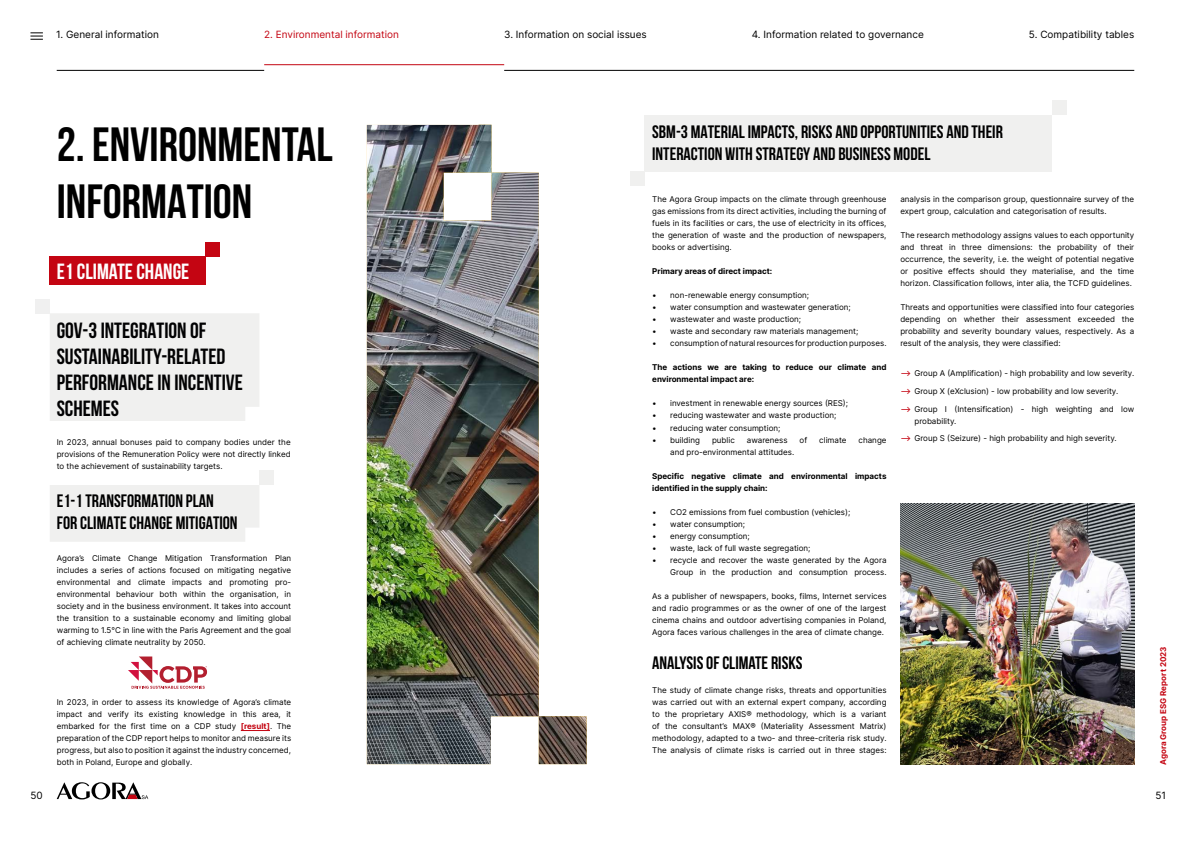
<style>
.page{position:relative;width:1191px;height:842px;background:#fff}
.page>*{position:absolute;margin:0;border:0;box-sizing:border-box;transform-origin:0 0}
.t1{font:700 48px/57.6px "Bebas Neue";color:#000}
.t2{font:700 22px/26px "Bebas Neue";color:#020203}
.t3{font:700 22px "Bebas Neue";color:#fff}
.t4{font:700 18px/22px "Bebas Neue";color:#000}
.t5{font:10px "Inter";color:#000}
.t6{font:10px "Inter";color:#c40512}
.t7{font:8px/12px "Inter";color:#000;text-align:justify}
.t8{font:700 8px/12px "Inter";color:#000}
.t9{font:700 8px "Inter";color:#c40512}
.s1{font-weight:700;color:#c40512}
.s2{font-weight:500;color:#c40512}
</style>
<div class="page">
<hr style="left:504px;top:70px;width:630px;height:1px;background:#000">
<hr style="left:57px;top:70px;width:207px;height:1px;background:#000">
<hr style="left:264px;top:64px;width:240px;height:1px;background:#c40512">
<svg style="left:57px;top:782px;width:91px;height:17px"></svg>
<svg style="left:30px;top:32px;width:13px;height:8px"></svg>
<div style="left:50px;top:313px;width:209px;height:108px;background:#f0f0ef"></div>
<div style="left:50px;top:485px;width:209px;height:57px;background:#f0f0ef"></div>
<svg style="left:241px;top:730px;width:29px;height:1px"></svg>
<div style="left:36px;top:299px;width:14px;height:14px;background:#f0f0f0"></div>
<img style="left:367px;top:125px;width:219px;height:639px">
<div style="left:645px;top:115px;width:407px;height:56px;background:#f0f0ef"></div>
<div style="left:630px;top:171px;width:15px;height:15px;background:#f0f0ef"></div>
<img style="left:900px;top:503px;width:234px;height:261px">
<div style="left:1052px;top:101px;width:14px;height:14px;background:#f0f0ef"></div>
<div style="left:260px;top:471px;width:14px;height:14px;background:#f0f0ef"></div>
<div style="left:50px;top:257px;width:156px;height:28px;background:#c40512"></div>
<div style="left:206px;top:242px;width:14px;height:15px;background:#c40512"></div>
<svg style="left:128px;top:656px;width:79px;height:33px"></svg>
<p class="t5" style="left:56px;top:27px;width:104px">1. General information</p>
<p class="t6" style="left:264px;top:27px;width:136px">2. Environmental information</p>
<p class="t5" style="left:504px;top:27px;width:144px">3. Information on social issues</p>
<p class="t5" style="left:752px;top:27px;width:173px">4. Information related to governance</p>
<p class="t5" style="left:1029px;top:27px;width:107px">5. Compatibility tables</p>
<h1 class="t1" style="left:57px;top:115px;width:277px">2. ENVIRONMENTAL<br>INFORMATION</h1>
<h2 class="t3" style="left:57px;top:259px;width:134px">E1 CLIMATE CHANGE</h2>
<h2 class="t2" style="left:57px;top:317px;width:188px">GOV-3 INTEGRATION OF<br>SUSTAINABILITY-RELATED<br>PERFORMANCE IN INCENTIVE<br>SCHEMES</h2>
<p class="t7" style="left:57px;top:436px;width:235px">In 2023, annual bonuses paid to company bodies under the provisions of the Remuneration Policy were not directly linked to the achievement of sustainability targets.</p>
<h3 class="t4" style="left:57px;top:490px;width:182px">E1-1 TRANSFORMATION PLAN<br>FOR CLIMATE CHANGE MITIGATION</h3>
<p class="t7" style="left:57px;top:552px;width:236px">Agora’s Climate Change Mitigation Transformation Plan includes a series of actions focused on mitigating negative environmental and climate impacts and promoting pro&shy;environmental behaviour both within the organisation, in society and in the business environment. It takes into account the transition to a sustainable economy and limiting global warming to 1.5°C in line with the Paris Agreement and the goal of achieving climate neutrality by 2050.</p>
<p class="t7" style="left:57px;top:696px;width:236px">In 2023, in order to assess its knowledge of Agora’s climate impact and verify its existing knowledge in this area, it embarked for the first time on a CDP study <span class="s1">[result]</span>. The preparation of the CDP report helps to monitor and measure its progress, but also to position it against the industry concerned, both in Poland, Europe and globally.</p>
<h3 class="t4" style="left:652px;top:121px;width:352px">SBM-3 MATERIAL IMPACTS, RISKS AND OPPORTUNITIES AND THEIR<br>INTERACTION WITH STRATEGY AND BUSINESS MODEL</h3>
<p class="t7" style="left:900px;top:193px;width:235px">analysis in the comparison group, questionnaire survey of the expert group, calculation and categorisation of results.</p>
<p class="t7" style="left:900px;top:229px;width:235px">The research methodology assigns values to each opportunity and threat in three dimensions: the probability of their occurrence, the severity, i.e. the weight of potential negative or positive effects should they materialise, and the time horizon. Classification follows, inter alia, the TCFD guidelines.</p>
<p class="t7" style="left:900px;top:301px;width:235px">Threats and opportunities were classified into four categories depending on whether their assessment exceeded the probability and severity boundary values, respectively. As a result of the analysis, they were classified:</p>
<p class="t7" style="left:900px;top:367px;width:235px"><span class="s2">⟶</span> Group A (Amplification) - high probability and low severity.</p>
<p class="t7" style="left:900px;top:385px;width:219px"><span class="s2">⟶</span> Group X (eXclusion) - low probability and low severity.</p>
<p class="t7" style="left:914px;top:402px;width:221px;text-indent:-14px"><span class="s2">⟶</span> Group I (Intensification) - high weighting and low probability.</p>
<p class="t7" style="left:900px;top:432px;width:218px"><span class="s2">⟶</span> Group S (Seizure) - high probability and high severity.</p>
<p class="t7" style="left:652px;top:193px;width:236px">The Agora Group impacts on the climate through greenhouse gas emissions from its direct activities, including the burning of fuels in its facilities or cars, the use of electricity in its offices, the generation of waste and the production of newspapers, books or advertising.</p>
<p class="t8" style="left:652px;top:265px;width:121px">Primary areas of direct impact:</p>
<p class="t7" style="left:652px;top:289px;width:158px">• non-renewable energy consumption;</p>
<p class="t7" style="left:652px;top:301px;width:200px">• water consumption and wastewater generation;</p>
<p class="t7" style="left:652px;top:313px;width:150px">• wastewater and waste production;</p>
<p class="t7" style="left:652px;top:325px;width:207px">• waste and secondary raw materials management;</p>
<p class="t7" style="left:652px;top:337px;width:236px">• consumption of natural resources for production purposes.</p>
<p class="t8" style="left:652px;top:361px;width:236px">The actions we are taking to reduce our climate and environmental impact are:</p>
<p class="t7" style="left:652px;top:397px;width:197px">• investment in renewable energy sources (RES);</p>
<p class="t7" style="left:652px;top:409px;width:186px">• reducing wastewater and waste production;</p>
<p class="t7" style="left:652px;top:421px;width:130px">• reducing water consumption;</p>
<p class="t7" style="left:652px;top:433px;width:49px">• building</p>
<p class="t7" style="left:712px;top:433px;width:24px">public</p>
<p class="t7" style="left:747px;top:433px;width:42px">awareness</p>
<p class="t7" style="left:799px;top:433px;width:9px">of</p>
<p class="t7" style="left:819px;top:433px;width:29px">climate</p>
<p class="t7" style="left:858px;top:433px;width:29px">change</p>
<p class="t7" style="left:670px;top:445px;width:126px">and pro-environmental attitudes.</p>
<p class="t8" style="left:652px;top:469px;width:236px">Specific negative climate and environmental impacts identified in the supply chain:</p>
<p class="t7" style="left:652px;top:505px;width:200px">• CO2 emissions from fuel combustion (vehicles);</p>
<p class="t7" style="left:652px;top:517px;width:94px">• water consumption;</p>
<p class="t7" style="left:652px;top:529px;width:99px">• energy consumption;</p>
<p class="t7" style="left:652px;top:541px;width:160px">• waste, lack of full waste segregation;</p>
<p class="t7" style="left:652px;top:553px;width:236px;text-align:right">• recycle and recover the waste generated by the Agora<br>Group in the production and consumption process.</p>
<p class="t7" style="left:652px;top:589px;width:236px">As a publisher of newspapers, books, films, Internet services and radio programmes or as the owner of one of the largest cinema chains and outdoor advertising companies in Poland, Agora faces various challenges in the area of climate change.</p>
<h3 class="t4" style="left:652px;top:651px;width:152px">ANALYSIS OF CLIMATE RISKS</h3>
<p class="t7" style="left:652px;top:683px;width:236px">The study of climate change risks, threats and opportunities was carried out with an external expert company, according to the proprietary AXIS® methodology, which is a variant of the consultant’s MAX® (Materiality Assessment Matrix) methodology, adapted to a two- and three-criteria risk study.<br>The analysis of climate risks is carried out in three stages:</p>
<p class="t9" style="left:1157px;top:765px;width:120px;rotate:-90deg">Agora Group ESG Report 2023</p>
<p class="t5" style="left:30px;top:788px;width:14px">50</p>
<p class="t5" style="left:1155px;top:788px;width:12px">51</p>
</div>
